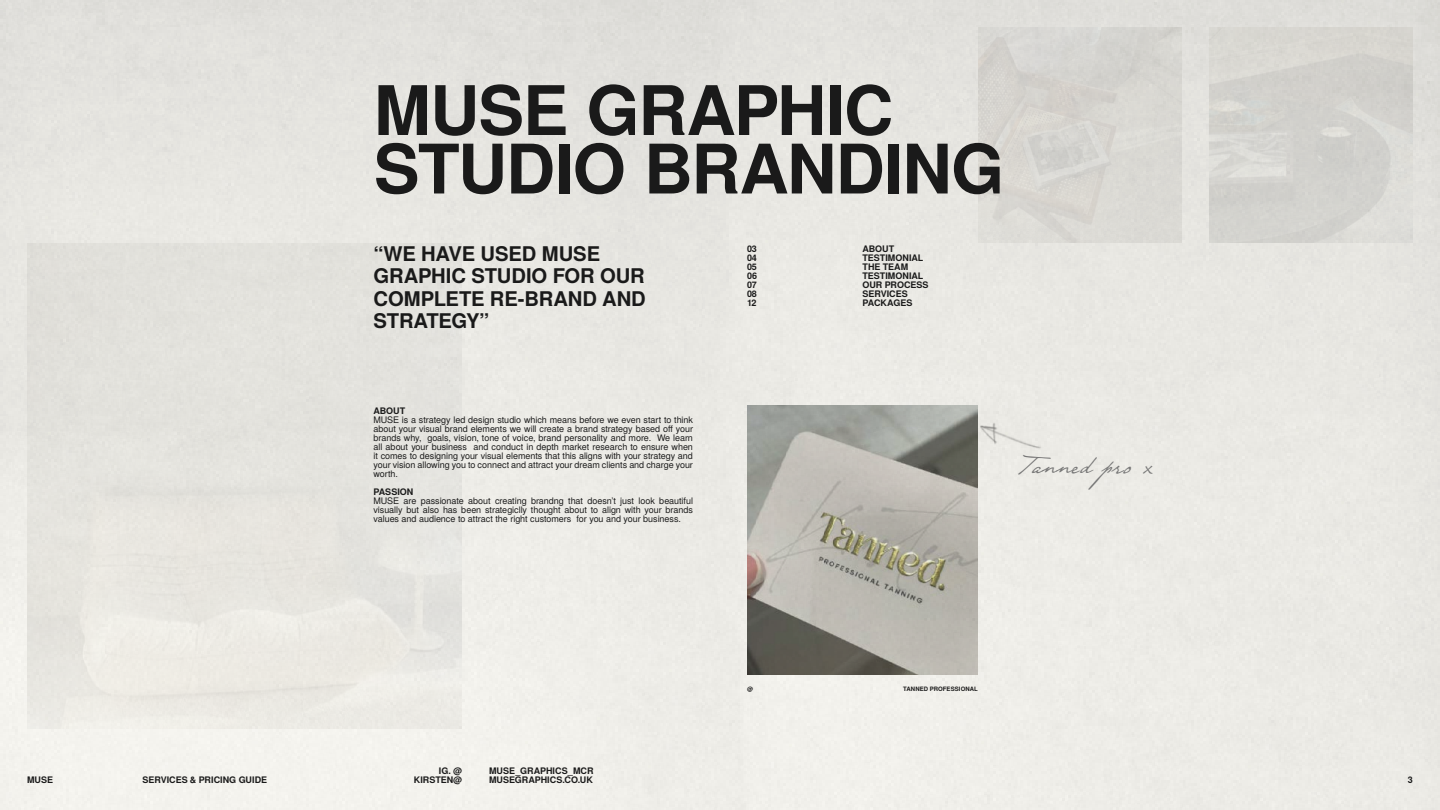
<style>
.page{position:relative;width:1440px;height:810px;background:#fff}
.page>*{position:absolute;margin:0;border:0;box-sizing:border-box;transform-origin:0 0}
.t1{font:700 68.32px/58.5px "Te X Gyre Heros";letter-spacing:-.015em;color:#1a1a1a}
.t2{font:30px "Tesla";color:#777}
.t3{font:700 20.25px/22.5px "Te X Gyre Heros";letter-spacing:-.01em;color:#1a1a1a}
.t4{font:9px/9px "Te X Gyre Heros";letter-spacing:-.005em;color:#1a1a1a;text-align:justify}
.t5{font:700 9px/9px "Te X Gyre Heros";color:#1a1a1a}
.t6{font:700 6px "Te X Gyre Heros";letter-spacing:.01em;color:#1a1a1a}
</style>
<div class="page">
<img style="left:747px;top:405px;width:231px;height:270px">
<img style="left:959px;top:410px;width:93px;height:49px">
<h1 class="t1" style="left:374px;top:78px;width:632px">MUSE GRAPHIC<br>STUDIO BRANDING</h1>
<h3 class="t3" style="left:374px;top:241px;width:274px">“WE HAVE USED MUSE<br>GRAPHIC STUDIO FOR OUR<br>COMPLETE RE-BRAND AND<br>STRATEGY”</h3>
<p class="t5" style="left:374px;top:406px;width:33px">ABOUT</p>
<p class="t4" style="left:373px;top:415px;width:321px">MUSE is a strategy led design studio which means before we even start to think about your visual brand elements we will create a brand strategy based off your brands why, goals, vision, tone of voice, brand personality and more. We learn all about your business and conduct in depth market research to ensure when it comes to designing your visual elements that this aligns with your strategy and your vision allowing you to connect and attract your dream clients and charge your worth.</p>
<p class="t5" style="left:374px;top:487px;width:41px">PASSION</p>
<p class="t4" style="left:373px;top:496px;width:321px">MUSE are passionate about creating brandng that doesn’t just look beautiful visually but also has been strategiclly thought about to align with your brands values and audience to attract the right customers for you and your business.</p>
<p class="t5" style="left:747px;top:244px;width:12px;text-align:justify">03<br>04<br>05<br>06<br>07<br>08<br>12</p>
<p class="t5" style="left:863px;top:244px;width:67px">ABOUT<br>TESTIMONIAL<br>THE TEAM<br>TESTIMONIAL<br>OUR PROCESS<br>SERVICES<br>PACKAGES</p>
<h2 class="t2" style="left:1016px;top:445px;width:139px">Tanned pro x</h2>
<p class="t6" style="left:747px;top:684px;width:7px">@</p>
<p class="t6" style="left:903px;top:684px;width:76px">TANNED PROFESSIONAL</p>
<p class="t5" style="left:414px;top:766px;width:50px;text-align:right">IG. @<br>KIRSTEN@</p>
<p class="t5" style="left:489px;top:766px;width:106px">MUSE_GRAPHICS_MCR<br>MUSEGRAPHICS.CO.UK</p>
<p class="t5" style="left:27px;top:775px;width:28px">MUSE</p>
<p class="t5" style="left:143px;top:775px;width:126px">SERVICES &amp; PRICING GUIDE</p>
<p class="t5" style="left:1408px;top:775px;width:7px">3</p>
</div>
